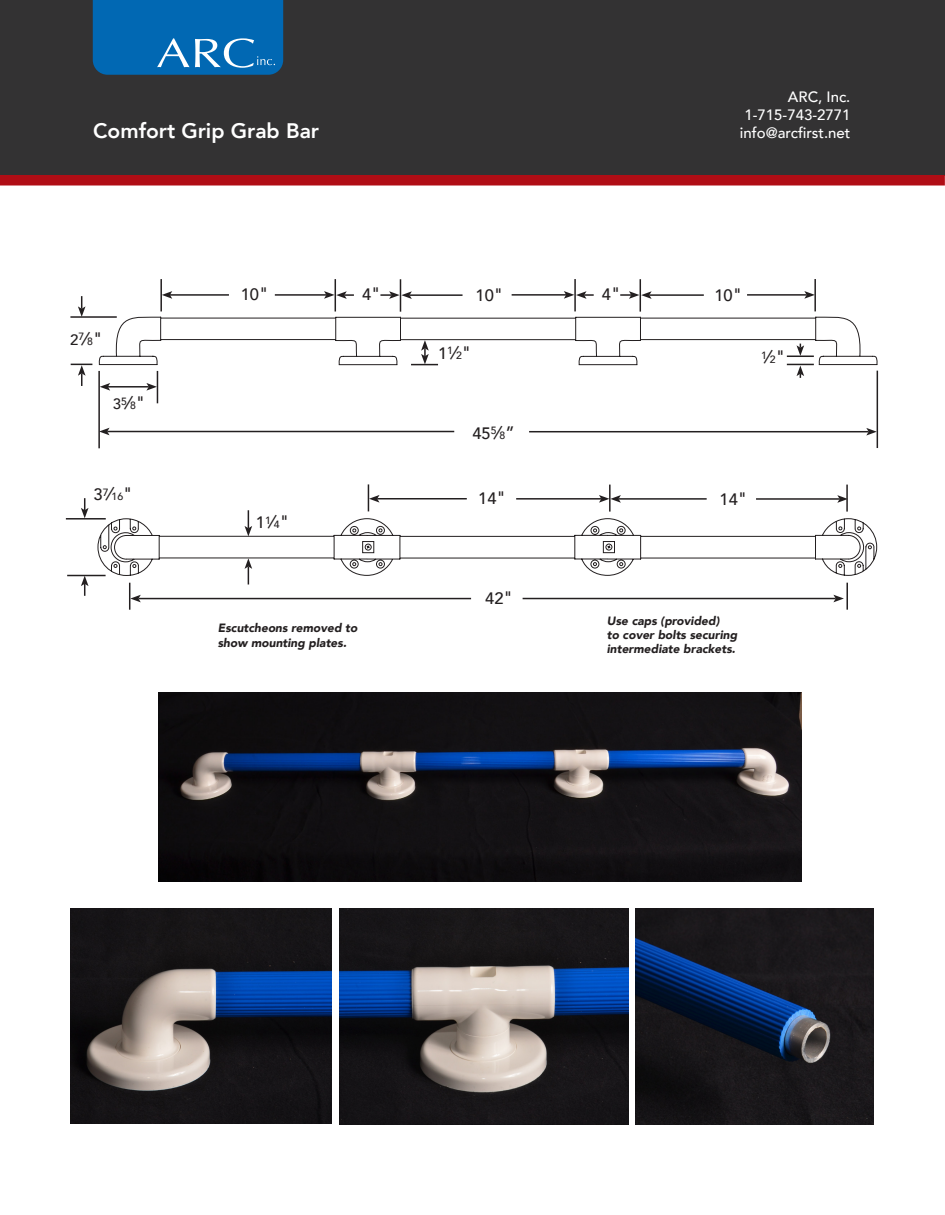
<style>
.page{position:relative;width:945px;height:1215px;background:#fff}
.page>*{position:absolute;margin:0;border:0;box-sizing:border-box;transform-origin:0 0}
.t1{font:800 21px "Avenir";color:#fff}
.t2{font:500 16.5px "Avenir";color:#231f20}
.t3{font:500 15px/18px "Avenir";color:#fff;text-align:right}
.t4{font:italic 900 12px/14.4px "Avenir";color:#231f20}
.t5{font:500 10.5px "Avenir";color:#231f20}
.s1{font-size:15px}
.s2{font-size:18px}
.s3{font-size:16.5px}
.s4{font-size:10.5px}
</style>
<div class="page">
<div style="left:0;top:0;width:945px;height:175px;background:#333233"></div>
<div style="left:0;top:175px;width:945px;height:11px;background:#b00d15"></div>
<svg style="left:93px;top:0;width:190px;height:75px;background:#0e6fb5"></svg>
<img style="left:159px;top:693px;width:642px;height:188px">
<img style="left:71px;top:908px;width:260px;height:216px">
<img style="left:340px;top:908px;width:288px;height:216px">
<img style="left:636px;top:908px;width:238px;height:216px">
<hr style="left:410px;top:294px;width:53px;height:2px;background:#231f20">
<hr style="left:649px;top:294px;width:55px;height:2px;background:#231f20">
<hr style="left:170px;top:294px;width:59px;height:2px;background:#231f20">
<svg style="left:162px;top:291px;width:10px;height:8px"></svg>
<svg style="left:380px;top:291px;width:32px;height:8px"></svg>
<svg style="left:620px;top:291px;width:32px;height:8px"></svg>
<hr style="left:275px;top:294px;width:51px;height:2px;background:#231f20">
<svg style="left:324px;top:291px;width:30px;height:8px"></svg>
<hr style="left:512px;top:294px;width:54px;height:2px;background:#231f20">
<svg style="left:564px;top:291px;width:30px;height:8px"></svg>
<hr style="left:107px;top:431px;width:347px;height:1px;background:#231f20">
<svg style="left:100px;top:428px;width:10px;height:7px"></svg>
<hr style="left:529px;top:431px;width:340px;height:1px;background:#231f20">
<svg style="left:866px;top:428px;width:11px;height:8px"></svg>
<hr style="left:747px;top:294px;width:60px;height:2px;background:#231f20">
<svg style="left:804px;top:291px;width:10px;height:8px"></svg>
<hr style="left:400px;top:279px;width:1px;height:33px;background:#231f20">
<hr style="left:640px;top:279px;width:1px;height:33px;background:#231f20">
<hr style="left:160px;top:279px;width:2px;height:32px;background:#231f20">
<hr style="left:335px;top:279px;width:1px;height:33px;background:#231f20">
<hr style="left:574px;top:279px;width:2px;height:32px;background:#231f20">
<hr style="left:814px;top:279px;width:2px;height:32px;background:#231f20">
<hr style="left:98px;top:371px;width:2px;height:77px;background:#231f20">
<hr style="left:70px;top:316px;width:47px;height:2px;background:#231f20">
<hr style="left:877px;top:371px;width:1px;height:77px;background:#231f20">
<hr style="left:157px;top:371px;width:1px;height:32px;background:#231f20">
<svg style="left:78px;top:296px;width:8px;height:21px"></svg>
<svg style="left:71px;top:364px;width:21px;height:22px"></svg>
<svg style="left:98px;top:311px;width:780px;height:80px"></svg>
<hr style="left:66px;top:518px;width:40px;height:2px;background:#231f20">
<hr style="left:67px;top:575px;width:39px;height:1px;background:#231f20">
<svg style="left:97px;top:484px;width:781px;height:126px"></svg>
<svg style="left:81px;top:576px;width:8px;height:20px"></svg>
<svg style="left:81px;top:498px;width:8px;height:20px"></svg>
<h1 class="t1" style="left:93px;top:114px;width:227px">Comfort Grip Grab Bar</h1>
<p class="t3" style="left:740px;top:87px;width:112px">ARC, Inc.<br>1-715-743-2771 info@arcfirst.net</p>
<p class="t5" style="left:70px;top:330px;width:34px"><span class="s1">2</span>7<span class="s2">⁄</span>8<span class="s2">"</span></p>
<p class="t5" style="left:113px;top:394px;width:34px"><span class="s1">3</span>5<span class="s2">⁄</span>8<span class="s2">"</span></p>
<p class="t5" style="left:94px;top:488px;width:41px"><span class="s3">3</span>7<span class="s2">⁄</span>16<span class="s2">"</span></p>
<h2 class="t2" style="left:241px;top:280px;width:29px">10<span class="s2">"</span></h2>
<h2 class="t2" style="left:362px;top:280px;width:20px">4<span class="s2">"</span></h2>
<h2 class="t2" style="left:476px;top:281px;width:29px">10<span class="s2">"</span></h2>
<h2 class="t2" style="left:602px;top:280px;width:20px">4<span class="s2">"</span></h2>
<h2 class="t2" style="left:714px;top:281px;width:29px">10<span class="s2">"</span></h2>
<p class="t5" style="left:438px;top:344px;width:35px"><span class="s3">1</span>1<span class="s2">⁄</span>2<span class="s2">"</span></p>
<p class="t5" style="left:761px;top:348px;width:26px">1<span class="s2">⁄</span>2<span class="s2">"</span></p>
<h2 class="t2" style="left:472px;top:419px;width:44px">45<sup>5</sup><span class="s2">⁄</span><span class="s4">8</span><span class="s2">”</span></h2>
<p class="t5" style="left:256px;top:513px;width:35px"><span class="s3">1</span>1<span class="s2">⁄</span>4<span class="s2">"</span></p>
<p class="t4" style="left:218px;top:621px;width:141px">Escutcheons removed to show mounting plates.</p>
<h2 class="t2" style="left:478px;top:484px;width:29px">14<span class="s2">"</span></h2>
<h2 class="t2" style="left:720px;top:485px;width:29px">14<span class="s2">"</span></h2>
<h2 class="t2" style="left:485px;top:584px;width:29px">42<span class="s2">"</span></h2>
<p class="t4" style="left:607px;top:613px;width:132px">Use caps (provided)<br>to cover bolts securing intermediate brackets.</p>
</div>
